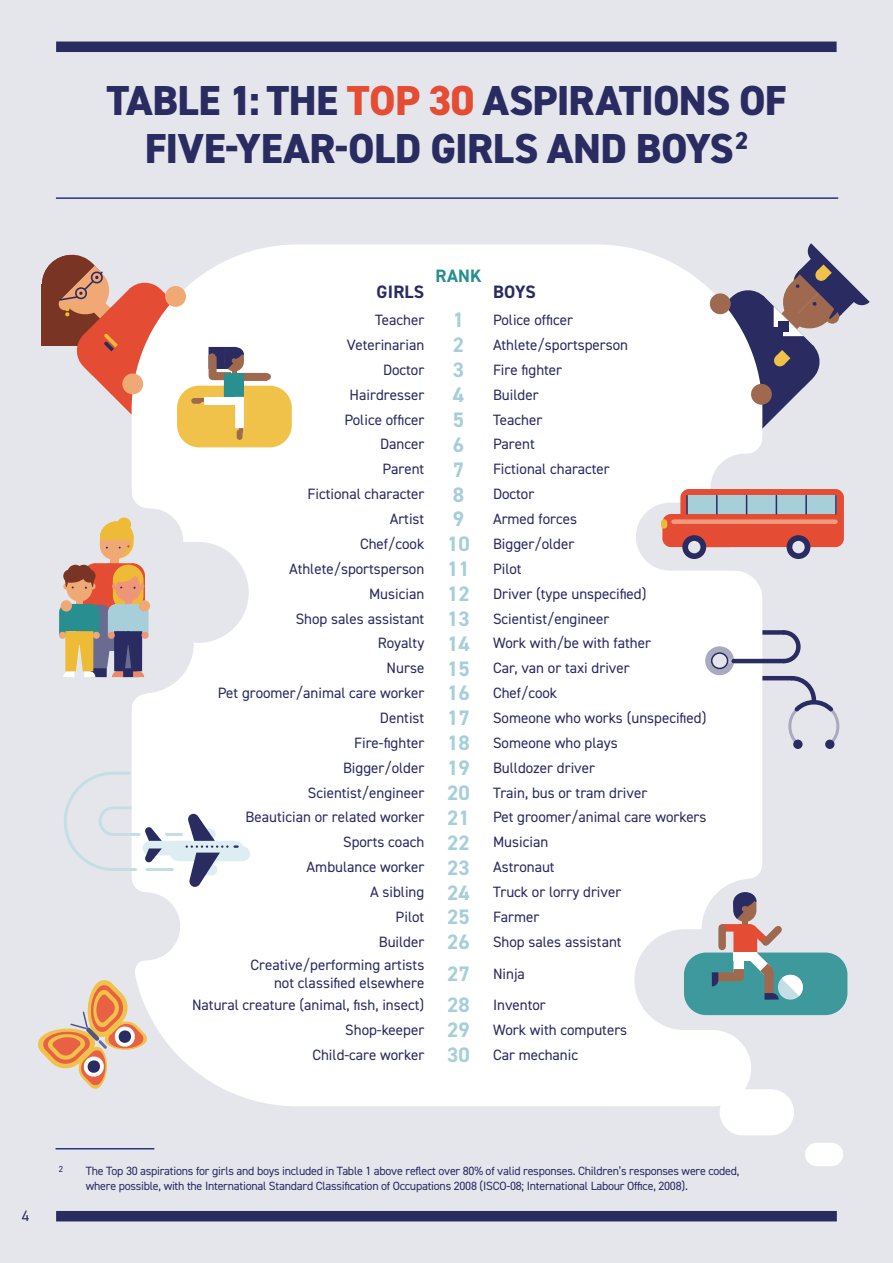
<style>
.page{position:relative;width:893px;height:1263px;background:#e5e6ec}
.page>*{position:absolute;margin:0;border:0;box-sizing:border-box;transform-origin:0 0}
.t1{font:800 42px/48px "DIN2014";letter-spacing:-.015em;color:#292b61;text-align:center}
.t2{font:700 21px "DIN2014";color:#a7cfda}
.t3{font:700 18px "DIN2014";letter-spacing:.01em;color:#292b61}
.t4{font:700 18px "DIN2014";color:#288e90}
.t5{font:15px/18px "DIN2014";color:#292b61}
.t6{font:12px/14.4px "DIN2014";letter-spacing:-.02em;color:#292b61}
.t7{font:8.7px "DIN2014";color:#292b61}
.s1{color:#e44c33}
.s2{font-weight:700;font-size:21px;color:#a7cfda}
</style>
<div class="page">
<div style="left:750px;top:630px;width:33px;height:5px;background:#292b61"></div>
<svg style="left:793px;top:740px;width:10px;height:9px"></svg>
<div style="left:825px;top:740px;width:9px;height:9px;background:#292b61;border-radius:50%"></div>
<svg style="left:783px;top:676px;width:57px;height:71px"></svg>
<hr style="left:56px;top:1148px;width:98px;height:1px;background:#283583">
<div style="left:56px;top:42px;width:781px;height:10px;background:#292b61"></div>
<hr style="left:755px;top:676px;width:37px;height:4px;background:#292b61">
<div style="left:132px;top:244px;width:630px;height:862px;background:#fff;border-radius:166px"></div>
<div style="left:705px;top:646px;width:29px;height:29px;background:#a9aac0;border-radius:50%"></div>
<svg style="left:728px;top:659px;width:6px;height:4px"></svg>
<div style="left:712px;top:653px;width:16px;height:15px;background:#e5e6ec;border-radius:50%"></div>
<div style="left:711px;top:652px;width:17px;height:17px;border:2px solid #292b61;border-radius:50%"></div>
<svg style="left:779px;top:630px;width:22px;height:34px"></svg>
<hr style="left:734px;top:659px;width:50px;height:4px;background:#292b61">
<hr style="left:112px;top:833px;width:27px;height:3px;background:#c5dee6">
<svg style="left:64px;top:772px;width:52px;height:99px"></svg>
<hr style="left:112px;top:868px;width:24px;height:3px;background:#c5dee6">
<hr style="left:166px;top:833px;width:15px;height:3px;background:#c5dee6">
<svg style="left:145px;top:827px;width:17px;height:14px"></svg>
<div style="left:169px;top:841px;width:75px;height:20px;background:#deedf2;border-radius:10px"></div>
<div style="left:143px;top:841px;width:54px;height:14px;background:#deedf2;border-radius:7px"></div>
<div style="left:196px;top:847px;width:54px;height:14px;background:#deedf2;border-radius:7px"></div>
<svg style="left:186px;top:814px;width:53px;height:73px"></svg>
<svg style="left:144px;top:848px;width:18px;height:14px"></svg>
<hr style="left:147px;top:868px;width:25px;height:3px;background:#c5dee6">
<hr style="left:113px;top:772px;width:18px;height:3px;background:#c5dee6">
<hr style="left:113px;top:806px;width:18px;height:3px;background:#c5dee6">
<div style="left:634px;top:929px;width:205px;height:101px;background:#e5e6ec;border-radius:50px"></div>
<div style="left:702px;top:879px;width:134px;height:101px;background:#e5e6ec;border-radius:50px"></div>
<div style="left:636px;top:503px;width:205px;height:68px;background:#e5e6ec;border-radius:34px"></div>
<div style="left:710px;top:454px;width:149px;height:68px;background:#e5e6ec;border-radius:34px"></div>
<div style="left:32px;top:892px;width:148px;height:68px;background:#e5e6ec;border-radius:34px"></div>
<svg style="left:132px;top:882px;width:10px;height:10px"></svg>
<div style="left:56px;top:1211px;width:781px;height:10px;background:#292b61"></div>
<div style="left:805px;top:1143px;width:38px;height:23px;background:#fff;border-radius:12px"></div>
<svg style="left:734px;top:547px;width:32px;height:45px"></svg>
<svg style="left:38px;top:960px;width:110px;height:129px"></svg>
<div style="left:680px;top:489px;width:164px;height:58px;background:#e44c33;border-radius:9px"></div>
<div style="left:662px;top:514px;width:75px;height:33px;background:#e44c33;border-radius:9px"></div>
<div style="left:687px;top:496px;width:150px;height:18px;background:#a7cfda"></div>
<svg style="left:805px;top:496px;width:2px;height:18px"></svg>
<svg style="left:835px;top:496px;width:2px;height:18px"></svg>
<svg style="left:686px;top:496px;width:2px;height:18px"></svg>
<svg style="left:716px;top:496px;width:2px;height:18px"></svg>
<svg style="left:746px;top:496px;width:1px;height:18px"></svg>
<svg style="left:776px;top:496px;width:1px;height:18px"></svg>
<div style="left:682px;top:535px;width:24px;height:24px;background:#292b61;border-radius:50%"></div>
<div style="left:688px;top:541px;width:12px;height:12px;background:#e5e6ec;border-radius:50%"></div>
<div style="left:787px;top:535px;width:23px;height:24px;background:#292b61;border-radius:50%"></div>
<div style="left:792px;top:541px;width:13px;height:12px;background:#e5e6ec;border-radius:50%"></div>
<div style="left:673px;top:519px;width:162px;height:5px;background:#f19b7e"></div>
<div style="left:661px;top:519px;width:6px;height:10px;background:#eebb36;border-radius:3px"></div>
<div style="left:720px;top:1089px;width:74px;height:46px;background:#fff;border-radius:23px"></div>
<div style="left:714px;top:1022px;width:55px;height:36px;background:#e5e6ec"></div>
<div style="left:570px;top:1030px;width:181px;height:76px;background:#fff;border-radius:38px"></div>
<div style="left:684px;top:952px;width:163px;height:63px;background:#3d999b;border-radius:22px"></div>
<svg style="left:722px;top:924px;width:11px;height:7px"></svg>
<div style="left:718px;top:928px;width:8px;height:18px;background:#9e694f"></div>
<div style="left:717px;top:972px;width:22px;height:9px;background:#9e694f"></div>
<svg style="left:733px;top:869px;width:71px;height:131px"></svg>
<svg style="left:712px;top:972px;width:6px;height:14px"></svg>
<svg style="left:663px;top:243px;width:207px;height:227px"></svg>
<svg style="left:41px;top:252px;width:251px;height:452px"></svg>
<hr style="left:56px;top:197px;width:782px;height:2px;background:#283583">
<h1 class="t1" style="left:106px;top:76px;width:682px">TABLE 1: THE <span class="s1">TOP 30</span> ASPIRATIONS OF<br>FIVE-YEAR-OLD GIRLS AND BOYS<sup>2</sup></h1>
<p class="t3" style="left:377px;top:280px;width:49px">GIRLS</p>
<p class="t4" style="left:436px;top:264px;width:48px">RANK</p>
<p class="t3" style="left:493px;top:280px;width:44px">BOYS</p>
<p class="t5" style="left:375px;top:311px;width:51px">Teacher</p>
<h2 class="t2" style="left:453px;top:306px;width:13px">1</h2>
<p class="t5" style="left:493px;top:311px;width:81px">Police officer</p>
<p class="t5" style="left:347px;top:335px;width:79px">Veterinarian</p>
<h2 class="t2" style="left:453px;top:331px;width:13px">2</h2>
<p class="t5" style="left:493px;top:335px;width:137px">Athlete/sportsperson</p>
<p class="t5" style="left:383px;top:360px;width:43px">Doctor</p>
<h2 class="t2" style="left:453px;top:356px;width:13px">3</h2>
<p class="t5" style="left:493px;top:360px;width:71px">Fire fighter</p>
<p class="t5" style="left:350px;top:385px;width:76px">Hairdresser</p>
<h2 class="t2" style="left:453px;top:381px;width:13px">4</h2>
<p class="t5" style="left:493px;top:385px;width:47px">Builder</p>
<p class="t5" style="left:344px;top:410px;width:81px">Police officer</p>
<h2 class="t2" style="left:453px;top:406px;width:13px">5</h2>
<p class="t5" style="left:493px;top:410px;width:51px">Teacher</p>
<p class="t5" style="left:380px;top:435px;width:46px">Dancer</p>
<h2 class="t2" style="left:453px;top:431px;width:13px">6</h2>
<p class="t5" style="left:493px;top:435px;width:43px">Parent</p>
<p class="t5" style="left:383px;top:460px;width:43px">Parent</p>
<h2 class="t2" style="left:453px;top:455px;width:13px">7</h2>
<p class="t5" style="left:493px;top:460px;width:118px">Fictional character</p>
<p class="t5" style="left:308px;top:485px;width:118px">Fictional character</p>
<h2 class="t2" style="left:453px;top:480px;width:13px">8</h2>
<p class="t5" style="left:493px;top:485px;width:43px">Doctor</p>
<p class="t5" style="left:390px;top:510px;width:36px">Artist</p>
<h2 class="t2" style="left:453px;top:505px;width:13px">9</h2>
<p class="t5" style="left:493px;top:510px;width:86px">Armed forces</p>
<p class="t5" style="left:360px;top:534px;width:216px">Chef/cook <span class="s2">10</span> Bigger/older</p>
<p class="t5" style="left:289px;top:559px;width:234px">Athlete/sportsperson <span class="s2">11</span> Pilot</p>
<p class="t5" style="left:369px;top:584px;width:279px">Musician <span class="s2">12</span> Driver (type unspecified)</p>
<p class="t5" style="left:296px;top:609px;width:315px">Shop sales assistant <span class="s2">13</span> Scientist/engineer</p>
<p class="t5" style="left:378px;top:634px;width:275px">Royalty <span class="s2">14</span> Work with/be with father</p>
<p class="t5" style="left:387px;top:659px;width:245px">Nurse <span class="s2">15</span> Car, van or taxi driver</p>
<p class="t5" style="left:218px;top:684px;width:341px">Pet groomer/animal care worker <span class="s2">16</span> Chef/cook</p>
<p class="t5" style="left:380px;top:708px;width:328px">Dentist <span class="s2">17</span> Someone who works (unspecified)</p>
<p class="t5" style="left:354px;top:733px;width:265px">Fire-fighter <span class="s2">18</span> Someone who plays</p>
<p class="t5" style="left:343px;top:758px;width:254px">Bigger/older <span class="s2">19</span> Bulldozer driver</p>
<p class="t5" style="left:308px;top:783px;width:341px">Scientist/engineer <span class="s2">20</span> Train, bus or tram driver</p>
<p class="t5" style="left:246px;top:808px;width:462px">Beautician or related worker <span class="s2">21</span> Pet groomer/animal care workers</p>
<p class="t5" style="left:343px;top:833px;width:207px">Sports coach <span class="s2">22</span> Musician</p>
<p class="t5" style="left:307px;top:858px;width:250px">Ambulance worker <span class="s2">23</span> Astronaut</p>
<p class="t5" style="left:370px;top:883px;width:253px">A sibling <span class="s2">24</span> Truck or lorry driver</p>
<p class="t5" style="left:396px;top:908px;width:145px">Pilot <span class="s2">25</span> Farmer</p>
<p class="t5" style="left:379px;top:932px;width:244px">Builder <span class="s2">26</span> Shop sales assistant</p>
<p class="t5" style="left:274px;top:955px;width:252px;text-indent:-24px">Creative/performing artists<br>not classified elsewhere <sup>27</sup> Ninja</p>
<p class="t5" style="left:192px;top:996px;width:355px">Natural creature (animal, fish, insect) <span class="s2">28</span> Inventor</p>
<p class="t5" style="left:345px;top:1020px;width:283px">Shop-keeper <span class="s2">29</span> Work with computers</p>
<p class="t5" style="left:312px;top:1045px;width:267px">Child-care worker <span class="s2">30</span> Car mechanic</p>
<p class="t5" style="left:22px;top:1207px;width:9px">4</p>
<p class="t7" style="left:59px;top:1163px;width:6px">2</p>
<p class="t6" style="left:86px;top:1164px;width:655px">The Top 30 aspirations for girls and boys included in Table 1 above reflect over 80% of valid responses. Children’s responses were coded, where possible, with the International Standard Classification of Occupations 2008 (ISCO-08; International Labour Office, 2008).</p>
</div>
